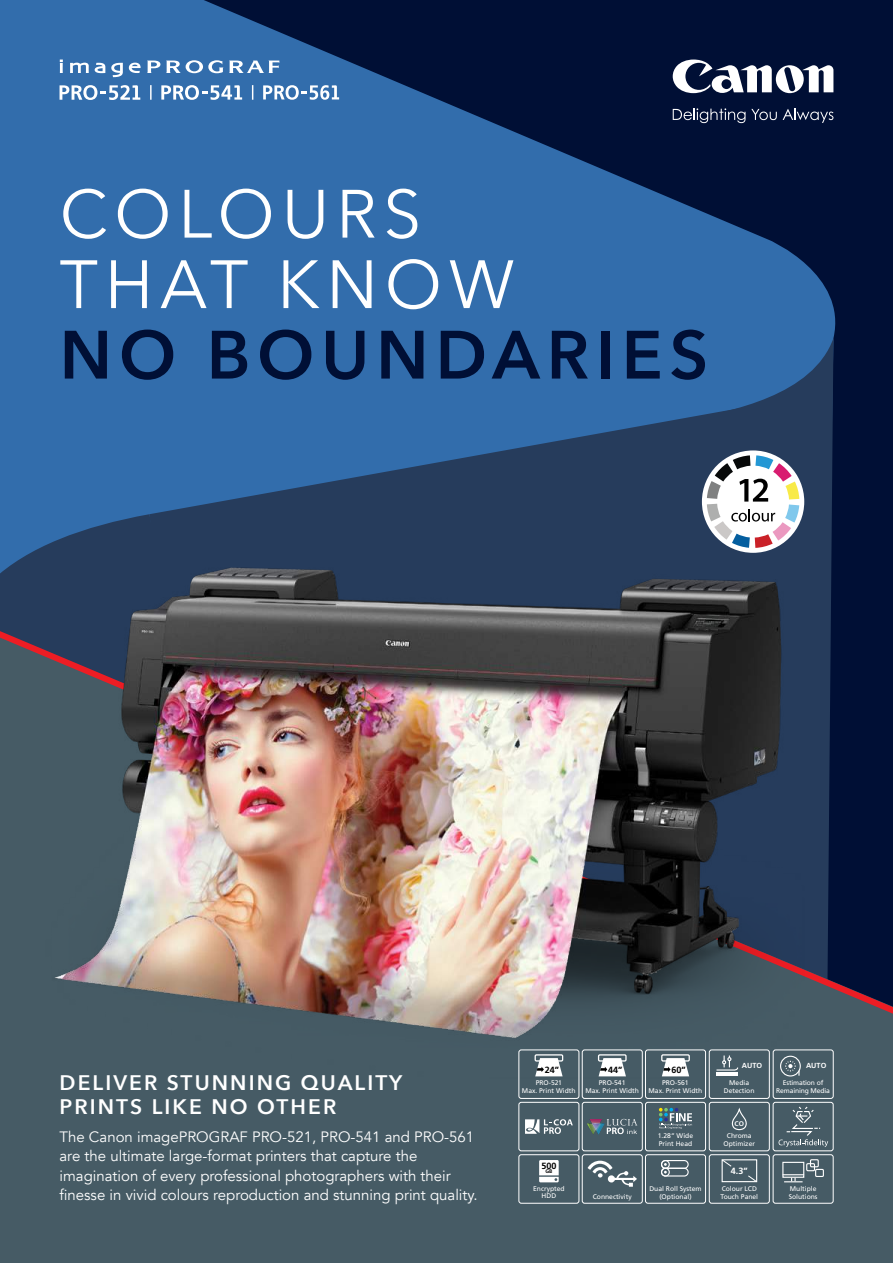
<style>
.page{position:relative;width:893px;height:1263px;background:#000f35}
.page>*{position:absolute;margin:0;border:0;box-sizing:border-box;transform-origin:0 0}
.t1{font:67.5px/70.5px "Avenir Next";letter-spacing:.1em;color:#fff}
.t2{font:600 67.5px "Avenir Next";letter-spacing:.1em;color:#000f35}
.t3{font:600 21px/24px "Avenir Next";letter-spacing:.1em;color:#fff}
.t4{font:15px/19.5px "Avenir";color:#fff}
.t5{font:700 9px "Frutiger";color:#000}
.t6{font:700 9px "Frutiger";color:#fff}
.t7{font:700 7.35px "Frutiger";color:#fff}
.t8{font:6.75px/7.5px "Frutiger";color:#fff;text-align:center}
.t9{font:6.75px/7.5px "Frutiger";letter-spacing:-.02em;color:#fff;text-align:center}
.t10{font:700 6.75px "Frutiger";color:#fff}
.t11{font:700 5.25px "Frutiger";color:#000}
</style>
<div class="page">
<svg style="left:0;top:0;width:836px;height:508px;fill:#326dac"></svg>
<svg style="left:149px;top:396px;width:535px;height:112px;background:#2d5a8e"></svg>
<svg style="left:684px;top:338px;width:149px;height:170px;background:#2b507d"></svg>
<div style="left:0;top:1024px;width:893px;height:239px;background:#465b65"></div>
<svg style="left:147px;top:61px;width:13px;height:12px"></svg>
<svg style="left:166px;top:60px;width:113px;height:13px"></svg>
<svg style="left:60px;top:60px;width:3px;height:13px"></svg>
<svg style="left:70px;top:63px;width:19px;height:10px"></svg>
<svg style="left:95px;top:63px;width:10px;height:10px"></svg>
<svg style="left:111px;top:63px;width:12px;height:14px"></svg>
<svg style="left:129px;top:63px;width:12px;height:10px"></svg>
<svg style="left:60px;top:85px;width:80px;height:15px"></svg>
<svg style="left:150px;top:85px;width:2px;height:15px"></svg>
<svg style="left:252px;top:85px;width:1px;height:15px"></svg>
<svg style="left:161px;top:85px;width:81px;height:15px"></svg>
<svg style="left:263px;top:85px;width:76px;height:15px"></svg>
<svg style="left:673px;top:60px;width:160px;height:33px"></svg>
<svg style="left:673px;top:108px;width:72px;height:15px"></svg>
<svg style="left:751px;top:109px;width:26px;height:11px"></svg>
<svg style="left:783px;top:109px;width:50px;height:14px"></svg>
<div style="left:702px;top:450px;width:102px;height:103px;background:#fff;border-radius:50%"></div>
<svg style="left:707px;top:455px;width:92px;height:53px"></svg>
<img style="left:0;top:508px;width:868px;height:571px">
<div style="left:519px;top:1050px;width:60px;height:49px;border:1px solid #fff;border-radius:2px"></div>
<div style="left:535px;top:1054px;width:28px;height:7px;border:1px solid #fff"></div>
<svg style="left:535px;top:1058px;width:28px;height:18px"></svg>
<div style="left:582px;top:1050px;width:60px;height:49px;border:1px solid #fff;border-radius:2px"></div>
<div style="left:598px;top:1054px;width:29px;height:7px;border:1px solid #fff"></div>
<svg style="left:599px;top:1058px;width:27px;height:18px"></svg>
<div style="left:645px;top:1050px;width:61px;height:49px;border:1px solid #fff;border-radius:2px"></div>
<div style="left:661px;top:1054px;width:29px;height:7px;border:1px solid #fff"></div>
<svg style="left:662px;top:1058px;width:27px;height:18px"></svg>
<div style="left:519px;top:1102px;width:60px;height:49px;border:1px solid #fff;border-radius:2px"></div>
<svg style="left:525px;top:1119px;width:48px;height:15px"></svg>
<svg style="left:588px;top:1161px;width:49px;height:26px"></svg>
<div style="left:582px;top:1154px;width:60px;height:49px;border:1px solid #fff;border-radius:2px"></div>
<svg style="left:660px;top:1159px;width:29px;height:18px"></svg>
<div style="left:645px;top:1154px;width:61px;height:49px;border:1px solid #fff;border-radius:2px"></div>
<svg style="left:731px;top:1105px;width:16px;height:26px"></svg>
<div style="left:709px;top:1102px;width:60px;height:49px;border:1px solid #fff;border-radius:2px"></div>
<svg style="left:539px;top:1160px;width:20px;height:22px"></svg>
<div style="left:519px;top:1154px;width:60px;height:49px;border:1px solid #fff;border-radius:2px"></div>
<div style="left:722px;top:1159px;width:35px;height:23px;border:1px solid #fff"></div>
<div style="left:709px;top:1154px;width:60px;height:49px;border:1px solid #fff;border-radius:2px"></div>
<div style="left:645px;top:1102px;width:61px;height:49px;border:1px solid #fff;border-radius:2px"></div>
<svg style="left:659px;top:1108px;width:33px;height:21px"></svg>
<div style="left:582px;top:1102px;width:60px;height:49px;border:1px solid #fff;border-radius:2px"></div>
<div style="left:773px;top:1050px;width:60px;height:49px;border:1px solid #fff;border-radius:2px"></div>
<div style="left:780px;top:1056px;width:21px;height:20px;border:1px solid #fff;border-radius:50%"></div>
<svg style="left:784px;top:1060px;width:15px;height:16px"></svg>
<div style="left:709px;top:1050px;width:60px;height:49px;border:1px solid #fff;border-radius:2px"></div>
<hr style="left:716px;top:1073px;width:22px;height:3px;background:#fff">
<svg style="left:715px;top:1055px;width:24px;height:16px"></svg>
<div style="left:773px;top:1102px;width:60px;height:49px;border:1px solid #fff;border-radius:2px"></div>
<svg style="left:778px;top:1105px;width:50px;height:42px;background:#5a6c75"></svg>
<div style="left:773px;top:1154px;width:60px;height:49px;border:1px solid #fff;border-radius:2px"></div>
<div style="left:782px;top:1162px;width:22px;height:16px;border:1px solid #fff"></div>
<svg style="left:783px;top:1174px;width:21px;height:8px"></svg>
<div style="left:810px;top:1159px;width:9px;height:8px;border:1px solid #fff"></div>
<div style="left:806px;top:1163px;width:9px;height:8px;border:1px solid #fff"></div>
<div style="left:815px;top:1169px;width:9px;height:8px;border:1px solid #fff"></div>
<svg style="left:587px;top:1119px;width:50px;height:15px"></svg>
<svg style="left:722px;top:1159px;width:10px;height:8px"></svg>
<svg style="left:748px;top:1175px;width:9px;height:7px"></svg>
<h1 class="t1" style="left:60px;top:176px;width:456px">COLOURS<br>THAT KNOW</h1>
<h1 class="t2" style="left:60px;top:297px;width:650px">NO BOUNDARIES</h1>
<h2 class="t3" style="left:60px;top:1070px;width:344px">DELIVER STUNNING QUALITY<br>PRINTS LIKE NO OTHER</h2>
<p class="t4" style="left:60px;top:1127px;width:420px">The Canon imagePROGRAF PRO-521, PRO-541 and PRO-561 are the ultimate large-format printers that capture the imagination of every professional photographers with their finesse in vivid colours reproduction and stunning print quality.</p>
<p class="t5" style="left:545px;top:1065px;width:16px">24”</p>
<p class="t5" style="left:608px;top:1065px;width:16px">44”</p>
<p class="t5" style="left:671px;top:1065px;width:16px">60”</p>
<p class="t7" style="left:742px;top:1061px;width:22px">AUTO</p>
<p class="t7" style="left:806px;top:1061px;width:22px">AUTO</p>
<p class="t8" style="left:522px;top:1079px;width:55px">PRO-521<br>Max. Print Width</p>
<p class="t8" style="left:585px;top:1079px;width:55px">PRO-541<br>Max. Print Width</p>
<p class="t8" style="left:649px;top:1079px;width:55px">PRO-561<br>Max. Print Width</p>
<p class="t8" style="left:724px;top:1079px;width:32px">Media<br>Detection</p>
<p class="t9" style="left:776px;top:1079px;width:55px">Estimation of<br>Remaining Media</p>
<p class="t10" style="left:734px;top:1119px;width:11px">CO</p>
<p class="t8" style="left:658px;top:1132px;width:37px;text-align:left">1.28” Wide<br>Print Head</p>
<p class="t8" style="left:723px;top:1132px;width:33px">Chroma<br>Optimizer</p>
<p class="t5" style="left:541px;top:1160px;width:17px">500</p>
<p class="t11" style="left:545px;top:1168px;width:8px">GB</p>
<p class="t6" style="left:731px;top:1166px;width:18px">4.3”</p>
<p class="t8" style="left:533px;top:1184px;width:33px">Encrypted<br>HDD</p>
<p class="t8" style="left:593px;top:1193px;width:41px">Connectivity</p>
<p class="t8" style="left:649px;top:1185px;width:54px">Dual Roll System (Optional)</p>
<p class="t8" style="left:720px;top:1185px;width:39px;text-align:left">Colour LCD<br>Touch Panel</p>
<p class="t8" style="left:789px;top:1185px;width:30px;text-align:left">Multiple<br>Solutions</p>
</div>
